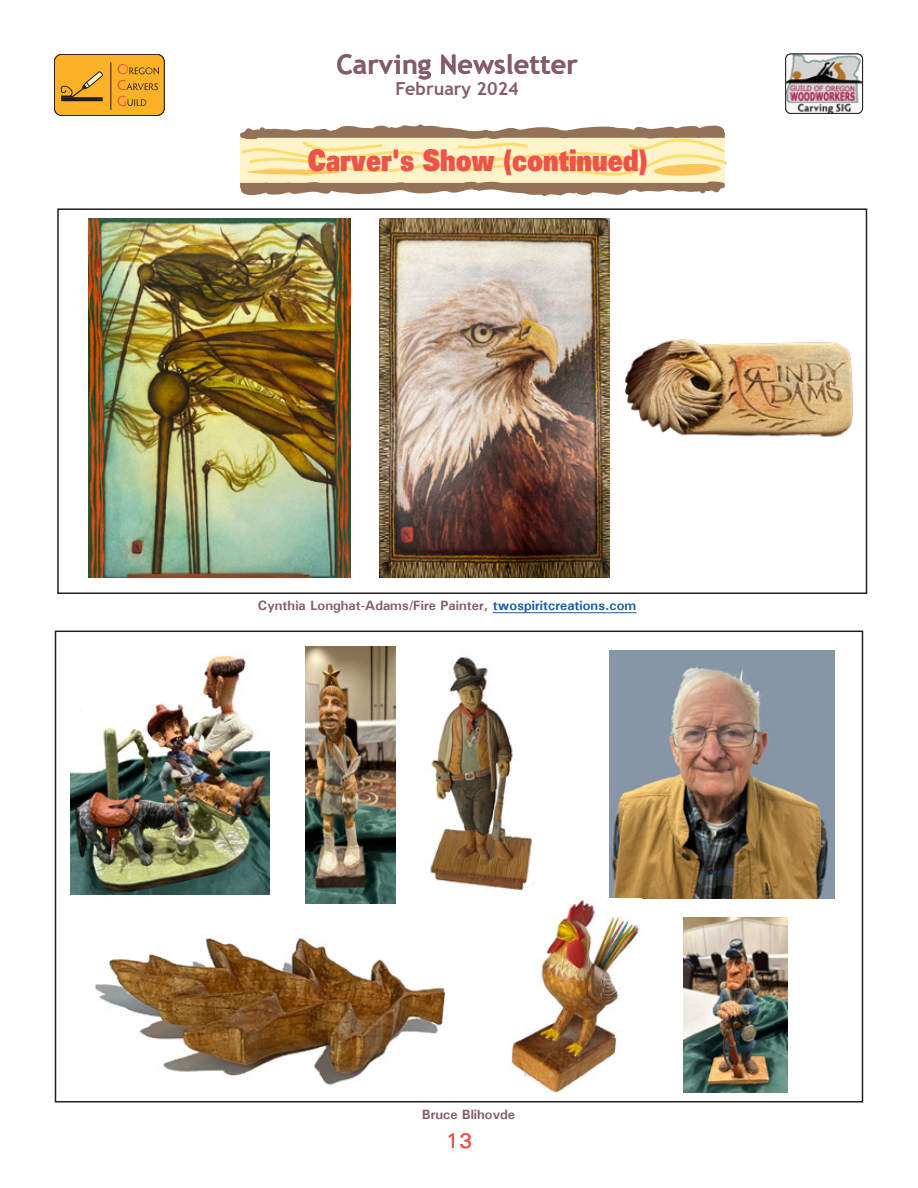
<style>
.page{position:relative;width:918px;height:1188px;background:#fff}
.page>*{position:absolute;margin:0;border:0;box-sizing:border-box;transform-origin:0 0}
.OCG_Heading__continued{font:900 30px "Univers LT";color:#eb534b;scale:.8 1}
.t1{font:700 27px "Trebuchet MS";color:#855c6b}
.t2{font:21px "Utah";color:#eb534b}
.t3{font:700 18px "Trebuchet MS";color:#855c6b}
.OCG_Caption{font:700 13.5px "Utah";color:#855c6b}
.s1{color:#175d9e}
</style>
<div class="page">
<img style="left:786px;top:54px;width:77px;height:59px">
<div style="left:54px;top:54px;width:110px;height:61px;background:#fcb226;border-radius:7px"></div>
<div style="left:54px;top:54px;width:111px;height:62px;border:1px solid #231f20;border-radius:7px"></div>
<hr style="left:110px;top:62px;width:1px;height:48px;background:#231f20">
<hr style="left:61px;top:97px;width:42px;height:4px;background:#231f20">
<svg style="left:61px;top:71px;width:42px;height:28px"></svg>
<svg style="left:118px;top:64px;width:41px;height:10px"></svg>
<svg style="left:118px;top:80px;width:40px;height:10px"></svg>
<svg style="left:118px;top:96px;width:28px;height:10px"></svg>
<div style="left:785px;top:54px;width:78px;height:60px;border:1px solid #231f20;border-radius:5px"></div>
<svg style="left:240px;top:124px;width:488px;height:72px;background:#e1cda3"></svg>
<img style="left:89px;top:218px;width:262px;height:360px">
<img style="left:379px;top:218px;width:230px;height:360px">
<img style="left:625px;top:339px;width:228px;height:98px">
<img style="left:684px;top:917px;width:104px;height:175px">
<img style="left:70px;top:656px;width:200px;height:239px">
<img style="left:306px;top:646px;width:89px;height:257px">
<img style="left:430px;top:657px;width:105px;height:234px">
<img style="left:609px;top:651px;width:226px;height:247px">
<img style="left:511px;top:900px;width:128px;height:193px">
<img style="left:96px;top:937px;width:350px;height:148px">
<div style="left:57px;top:208px;width:810px;height:386px;border:2px solid #231f20"></div>
<div style="left:55px;top:631px;width:808px;height:471px;border:2px solid #231f20"></div>
<hr style="left:493px;top:612px;width:143px;height:1px;background:#175d9e">
<h2 class="t1" style="left:336px;top:47px;width:243px">Carving Newsletter</h2>
<h3 class="t3" style="left:396px;top:78px;width:125px">February 2024</h3>
<p class="OCG_Heading__continued" style="left:308px;top:140px;width:427px">Carver's Show (continued)</p>
<p class="OCG_Caption" style="left:258px;top:597px;width:380px">Cynthia Longhat-Adams/Fire Painter, <span class="s1">twospiritcreations.com</span></p>
<p class="OCG_Caption" style="left:422px;top:1106px;width:95px">Bruce Blihovde</p>
<h3 class="t2" style="left:446px;top:1129px;width:28px">13</h3>
</div>
